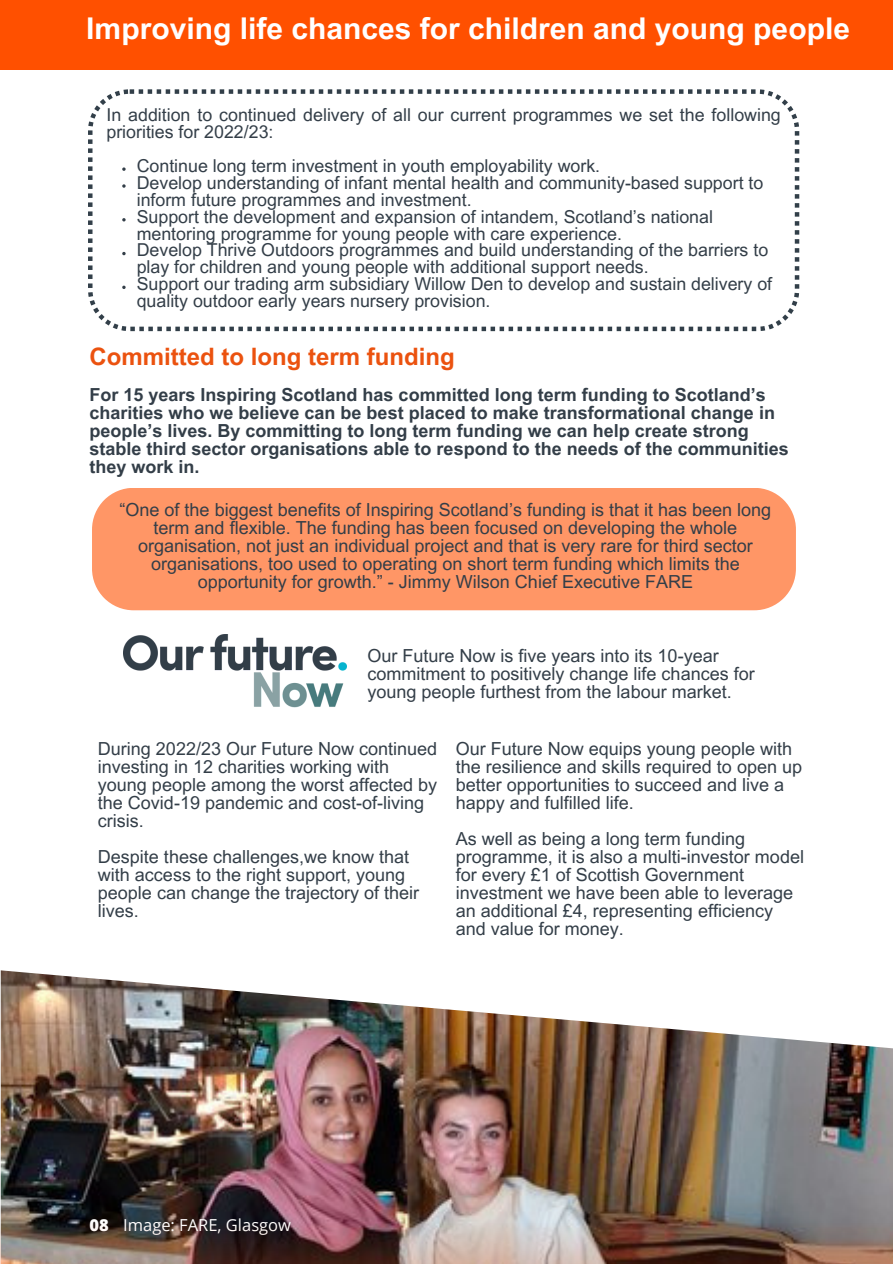
<style>
.page{position:relative;width:893px;height:1264px;background:#fff}
.page>*{position:absolute;margin:0;border:0;box-sizing:border-box;transform-origin:0 0}
.t1{font:700 30px "Arial MT Pro";color:#fff}
.t2{font:700 24px "Arial MT Pro";color:#eb520f}
.t3{font:800 21.15px "Open Sans";color:#fff}
.t4{font:18px/18px "Arial MT Pro";color:#333e48}
.t5{font:700 18px/18px "Arial MT Pro";color:#333e48}
.t6{font:17.85px/16.8px "Arial MT Pro";color:#333e48}
.t7{font:16.5px "Open Sans";color:#fff}
.t8{font:800 16.5px "Open Sans";color:#fffffe}
.s1{color:#323f49}
</style>
<div class="page">
<div style="left:0;top:0;width:892px;height:69px;background:#ff5000"></div>
<img style="left:1px;top:970px;width:891px;height:222px">
<svg style="left:88px;top:89px;width:711px;height:242px"></svg>
<svg style="left:122px;top:167px;width:4px;height:4px"></svg>
<svg style="left:122px;top:184px;width:4px;height:4px"></svg>
<svg style="left:122px;top:218px;width:4px;height:3px"></svg>
<svg style="left:122px;top:252px;width:4px;height:3px"></svg>
<svg style="left:122px;top:286px;width:4px;height:3px"></svg>
<div style="left:92px;top:488px;width:703px;height:122px;background:#ff9666"></div>
<img style="left:123px;top:634px;width:223px;height:74px">
<img style="left:0;top:1192px;width:892px;height:71px">
<p class="t1" style="left:86px;top:18px;width:765px">Improving life chances for children and young people</p>
<p class="t3" style="left:44px;top:12px;width:479px">Improving lives for children &amp; young people</p>
<p class="t6" style="left:106px;top:109px;width:675px">In addition to continued delivery of all our current programmes we set the following priorities for 2022/23:</p>
<p class="t6" style="left:137px;top:159px;width:465px">Continue long term investment in youth employability work.</p>
<p class="t6" style="left:137px;top:176px;width:628px">Develop understanding of infant mental health and community-based support to inform future programmes and investment.</p>
<p class="t6" style="left:137px;top:210px;width:577px">Support the development and expansion of intandem, Scotland’s national mentoring programme for young people with care experience.</p>
<p class="t6" style="left:137px;top:244px;width:633px">Develop Thrive Outdoors programmes and build understanding of the barriers to play for children and young people with additional support needs.</p>
<p class="t6" style="left:137px;top:278px;width:637px">Support our trading arm subsidiary Willow Den to develop and sustain delivery of quality outdoor early years nursery provision.</p>
<p class="t2" style="left:89px;top:347px;width:367px">Committed to long term funding</p>
<p class="t5" style="left:89px;top:387px;width:701px">For 15 years Inspiring Scotland has committed long term funding to Scotland’s charities who we believe can be best placed to make transformational change in people’s lives. By committing to long term funding we can help create strong stable third sector organisations able to respond to the needs of the communities they work in.</p>
<p class="t4" style="left:119px;top:503px;width:653px;text-align:center">“One of the biggest benefits of Inspiring Scotland’s funding is that it has been long term and flexible. The funding has been focused on developing the whole organisation, not just an individual project and that is very rare for third sector organisations, too used to operating on short term funding which limits the opportunity for growth.” - Jimmy Wilson Chief Executive FARE</p>
<p class="t4" style="left:367px;top:648px;width:389px">Our Future Now is five years into its 10-year commitment to positively change life chances for young people furthest from the labour market.</p>
<p class="t4" style="left:98px;top:741px;width:341px">During 2022/23 Our Future Now continued investing in 12 charities working with young people among the worst affected by the Covid-19 pandemic and <span class="s1">cost-of-living </span>crisis.</p>
<p class="t4" style="left:98px;top:849px;width:323px">Despite these challenges,we know that with access to the right support, young people can change the trajectory of their lives.</p>
<p class="t4" style="left:455px;top:741px;width:348px">Our Future Now equips young people with the resilience and skills required to open up better opportunities to succeed and live a happy and fulfilled life.</p>
<p class="t4" style="left:455px;top:831px;width:350px">As well as being a long term funding programme, it is also a multi-investor model for every £1 of Scottish Government investment we have been able to leverage an additional £4, representing efficiency and value for money.</p>
<p class="t8" style="left:89px;top:1213px;width:21px">08</p>
<p class="t7" style="left:123px;top:1213px;width:169px">Image: FARE, Glasgow</p>
</div>
